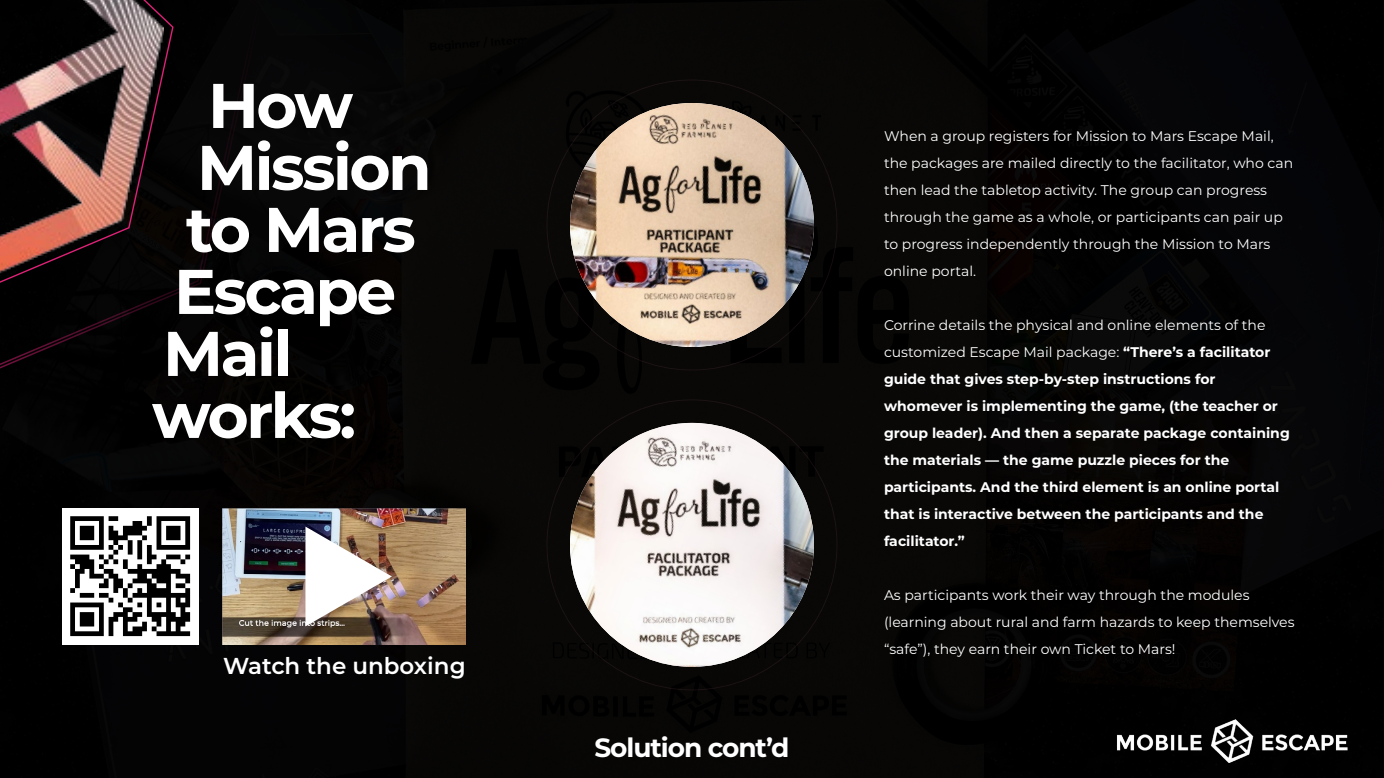
<style>
.page{position:relative;width:1384px;height:778px;background:#000}
.page>*{position:absolute;margin:0;border:0;box-sizing:border-box;transform-origin:0 0}
.t1{font:700 63px "Montserrat";letter-spacing:-.04em;color:#fff}
.t2{font:700 26.4px "Montserrat";letter-spacing:-.04em;color:#fff}
.t3{font:600 23px "Montserrat";color:#fff}
.t4{font:14px/27px "Montserrat";color:#fff}
.t5{font:700 14px/27px "Montserrat";color:#fff}
.s1{font-weight:400}
</style>
<div class="page">
<svg style="left:0;top:0;width:259px;height:412px"></svg>
<svg style="left:0;top:0;width:174px;height:324px"></svg>
<img style="left:570px;top:103px;width:244px;height:244px;border-radius:122px">
<img style="left:570px;top:423px;width:244px;height:244px">
<img style="left:222px;top:508px;width:243px;height:137px">
<img style="left:305px;top:527px;width:87px;height:99px">
<img style="left:1117px;top:720px;width:231px;height:42px">
<img style="left:62px;top:508px;width:137px;height:137px">
<h1 class="t1" style="left:208px;top:60px;width:147px">How</h1>
<h1 class="t1" style="left:197px;top:122px;width:236px">Mission</h1>
<h1 class="t1" style="left:186px;top:184px;width:231px">to Mars</h1>
<h1 class="t1" style="left:174px;top:246px;width:224px">Escape</h1>
<h1 class="t1" style="left:163px;top:308px;width:131px">Mail</h1>
<h1 class="t1" style="left:152px;top:370px;width:206px">works:</h1>
<h3 class="t3" style="left:223px;top:650px;width:244px">Watch the unboxing</h3>
<h2 class="t2" style="left:594px;top:729px;width:197px">Solution cont’d</h2>
<p class="t4" style="left:884px;top:122px;width:411px">When a group registers for Mission to Mars Escape Mail, the packages are mailed directly to the facilitator, who can then lead the tabletop activity. The group can progress through the game as a whole, or participants can pair up to progress independently through the Mission to Mars online portal.</p>
<p class="t5" style="left:884px;top:310px;width:407px"><span class="s1">Corrine details the physical and online elements of the customized Escape Mail package:</span> “There’s a facilitator guide that gives step-by-step instructions for whomever is implementing the game, (the teacher or group leader). And then a separate package containing the materials — the game puzzle pieces for the participants. And the third element is an online portal that is interactive between the participants and the facilitator.”</p>
<p class="t4" style="left:884px;top:581px;width:412px">As participants work their way through the modules (learning about rural and farm hazards to keep themselves “safe”), they earn their own Ticket to Mars!</p>
</div>
